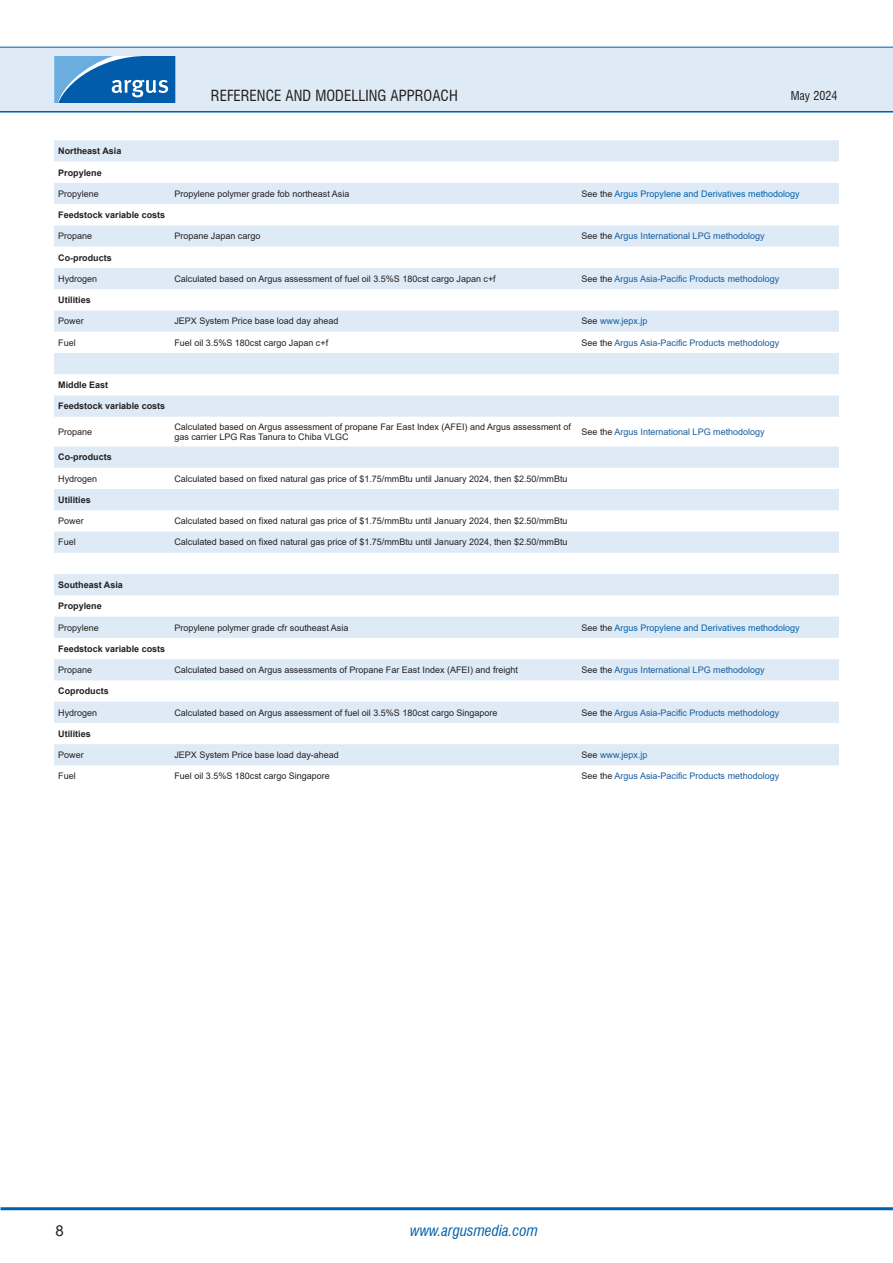
<style>
.page{position:relative;width:893px;height:1263px;background:#fff}
.page>*{position:absolute;margin:0;border:0;box-sizing:border-box;transform-origin:0 0}
.t1{font:condensed 15px "Swiss 721 BT";color:#231f20}
.t2{font:italic condensed 15px "Swiss 721 BT";color:#0161aa}
.t3{font:15px "Arial";color:#231f20}
.t4{font:condensed 12px "Swiss 721 BT";color:#231f20}
.Table_Text{font:9px/10.8px "Arial";color:#231f20}
.Table_Text-2{font:9px "Arial";color:#175d9e}
.Table_Text-3{font:700 9px "Arial";color:#231f20}
.Table_Text-4{font:9px "Arial";color:#0161aa}
.s1{color:#231f20}
</style>
<div class="page">
<hr style="left:0;top:110px;width:893px;height:3px;background:#0161aa">
<div style="left:0;top:47px;width:893px;height:64px;background:#deebf7"></div>
<hr style="left:0;top:47px;width:893px;height:1px;background:#0161aa">
<svg style="left:54px;top:56px;width:121px;height:47px;background:#317ebe"></svg>
<hr style="left:1px;top:1207px;width:892px;height:3px;background:#0161aa">
<svg style="left:54px;top:140px;width:785px;height:625px"></svg>
<h1 class="t1" style="left:211px;top:86px;width:248px">REFERENCE AND MODELLING APPROACH</h1>
<h2 class="t4" style="left:791px;top:88px;width:48px">May 2024</h2>
<p class="Table_Text-3" style="left:58px;top:145px;width:65px">Northeast Asia</p>
<p class="Table_Text-3" style="left:58px;top:166px;width:45px">Propylene</p>
<p class="Table_Text" style="left:58px;top:188px;width:42px">Propylene</p>
<p class="Table_Text" style="left:174px;top:188px;width:177px">Propylene polymer grade fob northeast Asia</p>
<p class="Table_Text-4" style="left:582px;top:187px;width:220px"><span class="s1">See the</span> Argus Propylene and Derivatives methodology</p>
<p class="Table_Text-3" style="left:58px;top:208px;width:109px">Feedstock variable costs</p>
<p class="Table_Text" style="left:58px;top:231px;width:36px">Propane</p>
<p class="Table_Text" style="left:174px;top:231px;width:88px">Propane Japan cargo</p>
<p class="Table_Text-2" style="left:582px;top:230px;width:185px"><span class="s1">See the</span> Argus International LPG methodology</p>
<p class="Table_Text-3" style="left:58px;top:251px;width:55px">Co-products</p>
<p class="Table_Text" style="left:58px;top:273px;width:41px">Hydrogen</p>
<p class="Table_Text" style="left:174px;top:273px;width:323px">Calculated based on Argus assessment of fuel oil 3.5%S 180cst cargo Japan c+f</p>
<p class="Table_Text-2" style="left:582px;top:272px;width:199px"><span class="s1">See the</span> Argus Asia-Pacific Products methodology</p>
<p class="Table_Text-3" style="left:58px;top:294px;width:34px">Utilities</p>
<p class="Table_Text" style="left:58px;top:316px;width:27px">Power</p>
<p class="Table_Text" style="left:174px;top:316px;width:166px">JEPX System Price base load day ahead</p>
<p class="Table_Text-2" style="left:582px;top:315px;width:68px"><span class="s1">See</span> www.jepx.jp</p>
<p class="Table_Text" style="left:58px;top:337px;width:19px">Fuel</p>
<p class="Table_Text" style="left:174px;top:337px;width:155px">Fuel oil 3.5%S 180cst cargo Japan c+f</p>
<p class="Table_Text-2" style="left:582px;top:336px;width:199px"><span class="s1">See the</span> Argus Asia-Pacific Products methodology</p>
<p class="Table_Text-3" style="left:58px;top:379px;width:52px">Middle East</p>
<p class="Table_Text-3" style="left:58px;top:400px;width:109px">Feedstock variable costs</p>
<p class="Table_Text" style="left:58px;top:426px;width:36px">Propane</p>
<p class="Table_Text" style="left:174px;top:421px;width:398px">Calculated based on Argus assessment of propane Far East Index (AFEI) and Argus assessment of gas carrier LPG Ras Tanura to Chiba VLGC</p>
<p class="Table_Text-2" style="left:582px;top:425px;width:185px"><span class="s1">See the</span> Argus International LPG methodology</p>
<p class="Table_Text-3" style="left:58px;top:451px;width:55px">Co-products</p>
<p class="Table_Text" style="left:58px;top:473px;width:41px">Hydrogen</p>
<p class="Table_Text" style="left:174px;top:473px;width:395px">Calculated based on fixed natural gas price of $1.75/mmBtu until January 2024, then $2.50/mmBtu</p>
<p class="Table_Text-3" style="left:58px;top:493px;width:34px">Utilities</p>
<p class="Table_Text" style="left:58px;top:516px;width:27px">Power</p>
<p class="Table_Text" style="left:174px;top:516px;width:395px">Calculated based on fixed natural gas price of $1.75/mmBtu until January 2024, then $2.50/mmBtu</p>
<p class="Table_Text" style="left:58px;top:537px;width:19px">Fuel</p>
<p class="Table_Text" style="left:174px;top:537px;width:395px">Calculated based on fixed natural gas price of $1.75/mmBtu until January 2024, then $2.50/mmBtu</p>
<p class="Table_Text-3" style="left:58px;top:578px;width:66px">Southeast Asia</p>
<p class="Table_Text-3" style="left:58px;top:600px;width:45px">Propylene</p>
<p class="Table_Text" style="left:58px;top:622px;width:42px">Propylene</p>
<p class="Table_Text" style="left:174px;top:622px;width:176px">Propylene polymer grade cfr southeast Asia</p>
<p class="Table_Text-4" style="left:582px;top:621px;width:220px"><span class="s1">See the</span> Argus Propylene and Derivatives methodology</p>
<p class="Table_Text-3" style="left:58px;top:642px;width:109px">Feedstock variable costs</p>
<p class="Table_Text" style="left:58px;top:664px;width:36px">Propane</p>
<p class="Table_Text" style="left:174px;top:664px;width:345px">Calculated based on Argus assessments of Propane Far East Index (AFEI) and freight</p>
<p class="Table_Text-2" style="left:582px;top:664px;width:185px"><span class="s1">See the</span> Argus International LPG methodology</p>
<p class="Table_Text-3" style="left:58px;top:685px;width:52px">Coproducts</p>
<p class="Table_Text" style="left:58px;top:707px;width:41px">Hydrogen</p>
<p class="Table_Text" style="left:174px;top:707px;width:325px">Calculated based on Argus assessment of fuel oil 3.5%S 180cst cargo Singapore</p>
<p class="Table_Text-2" style="left:582px;top:706px;width:199px"><span class="s1">See the</span> Argus Asia-Pacific Products methodology</p>
<p class="Table_Text-3" style="left:58px;top:727px;width:34px">Utilities</p>
<p class="Table_Text" style="left:58px;top:749px;width:27px">Power</p>
<p class="Table_Text" style="left:174px;top:749px;width:166px">JEPX System Price base load day-ahead</p>
<p class="Table_Text-2" style="left:582px;top:749px;width:68px"><span class="s1">See</span> www.jepx.jp</p>
<p class="Table_Text" style="left:58px;top:771px;width:19px">Fuel</p>
<p class="Table_Text" style="left:174px;top:771px;width:157px">Fuel oil 3.5%S 180cst cargo Singapore</p>
<p class="Table_Text-2" style="left:582px;top:770px;width:199px"><span class="s1">See the</span> Argus Asia-Pacific Products methodology</p>
<h1 class="t3" style="left:55px;top:1220px;width:10px">8</h1>
<h1 class="t2" style="left:410px;top:1221px;width:129px">www.argusmedia.com</h1>
</div>
